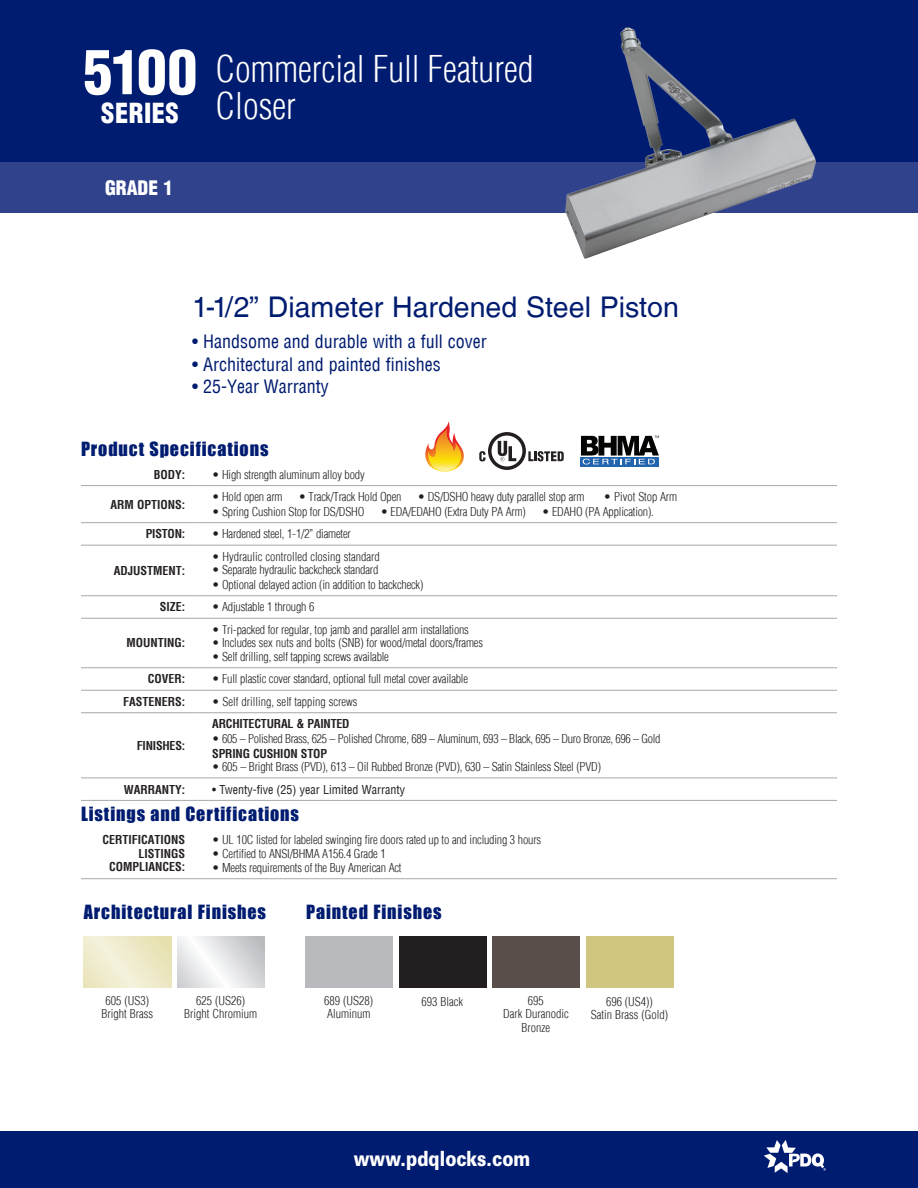
<style>
.page{position:relative;width:918px;height:1188px;background:#fff}
.page>*{position:absolute;margin:0;border:0;box-sizing:border-box;transform-origin:0 0}
.t1{font:900 condensed 60px "Helvetica LT";color:#fff}
.t2{font:300 condensed 36px/37px "Helvetica LT";color:#fff}
.t3{font:28.5px "Helvetica LT";color:#001c70}
.t4{font:900 condensed 27px "Helvetica LT";letter-spacing:.02em;color:#fff}
.t5{font:900 21px "Univers";color:#fff;scale:.8 1}
.t6{font:900 condensed 19.5px "Helvetica LT";color:#fff}
.t7{font:18px "Impact";letter-spacing:.05em;color:#001c70}
.t8{font:condensed 18px "Helvetica LT";color:#001c70}
.t9{font:300 condensed 12px/13.5px "Helvetica LT";letter-spacing:-.015em;color:#231f20;text-align:center}
.t10{font:700 condensed 12px/13.5px "Helvetica LT";color:#231f20;text-align:right}
.t11{font:condensed 12px "Helvetica LT";color:#231f20}
</style>
<div class="page">
<svg style="left:177px;top:936px;width:88px;height:51px"></svg>
<div style="left:399px;top:936px;width:87px;height:51px;background:#231f20"></div>
<div style="left:586px;top:936px;width:88px;height:51px;background:#d0c67f"></div>
<div style="left:305px;top:936px;width:87px;height:51px;background:#b8babd"></div>
<div style="left:492px;top:936px;width:87px;height:51px;background:#584f4a"></div>
<svg style="left:84px;top:936px;width:87px;height:51px;background:#eeeaca"></svg>
<div style="left:0;top:1132px;width:918px;height:56px;background:#001c70"></div>
<svg style="left:764px;top:1140px;width:62px;height:33px"></svg>
<div style="left:0;top:0;width:918px;height:162px;background:#001c70"></div>
<div style="left:0;top:162px;width:918px;height:51px;background:#31428c"></div>
<img style="left:565px;top:27px;width:251px;height:232px">
<svg style="left:81px;top:463px;width:756px;height:227px"></svg>
<svg style="left:81px;top:486px;width:756px;height:181px"></svg>
<svg style="left:81px;top:713px;width:756px;height:65px"></svg>
<hr style="left:81px;top:485px;width:118px;height:1px;background:#a8a9ad">
<hr style="left:199px;top:485px;width:638px;height:1px;background:#a8a9ad">
<hr style="left:81px;top:522px;width:118px;height:1px;background:#a8a9ad">
<hr style="left:199px;top:522px;width:638px;height:1px;background:#a8a9ad">
<hr style="left:81px;top:545px;width:118px;height:1px;background:#a8a9ad">
<hr style="left:199px;top:545px;width:638px;height:1px;background:#a8a9ad">
<hr style="left:81px;top:595px;width:118px;height:1px;background:#a8a9ad">
<hr style="left:199px;top:595px;width:638px;height:1px;background:#a8a9ad">
<hr style="left:81px;top:618px;width:118px;height:1px;background:#a8a9ad">
<hr style="left:199px;top:618px;width:638px;height:1px;background:#a8a9ad">
<hr style="left:81px;top:667px;width:118px;height:1px;background:#a8a9ad">
<hr style="left:199px;top:667px;width:638px;height:1px;background:#a8a9ad">
<hr style="left:81px;top:800px;width:118px;height:1px;background:#a8a9ad">
<hr style="left:199px;top:800px;width:638px;height:1px;background:#a8a9ad">
<hr style="left:81px;top:878px;width:118px;height:1px;background:#a8a9ad">
<hr style="left:199px;top:878px;width:638px;height:1px;background:#a8a9ad">
<hr style="left:81px;top:778px;width:118px;height:1px;background:#a8a9ad">
<hr style="left:199px;top:778px;width:638px;height:1px;background:#a8a9ad">
<hr style="left:81px;top:690px;width:118px;height:1px;background:#a8a9ad">
<hr style="left:199px;top:690px;width:638px;height:1px;background:#a8a9ad">
<hr style="left:81px;top:712px;width:118px;height:1px;background:#a8a9ad">
<hr style="left:199px;top:712px;width:638px;height:1px;background:#a8a9ad">
<svg style="left:581px;top:464px;width:78px;height:3px"></svg>
<svg style="left:581px;top:436px;width:78px;height:28px"></svg>
<svg style="left:479px;top:432px;width:85px;height:38px"></svg>
<svg style="left:425px;top:421px;width:42px;height:51px"></svg>
<p class="t1" style="left:83px;top:34px;width:116px">5100</p>
<p class="t4" style="left:101px;top:96px;width:79px">SERIES</p>
<p class="t2" style="left:216px;top:50px;width:320px">Commercial Full Featured<br>Closer</p>
<p class="t6" style="left:105px;top:176px;width:70px">GRADE 1</p>
<p class="t3" style="left:192px;top:290px;width:488px">1-1/2” Diameter Hardened Steel Piston</p>
<p class="t8" style="left:192px;top:331px;width:296px">• Handsome and durable with a full cover</p>
<p class="t8" style="left:192px;top:353px;width:250px">• Architectural and painted finishes</p>
<p class="t8" style="left:192px;top:376px;width:138px">• 25-Year Warranty</p>
<p class="t7" style="left:81px;top:435px;width:189px">Product Specifications</p>
<p class="t10" style="left:154px;top:468px;width:33px">BODY:</p>
<p class="t9" style="left:212px;top:468px;width:154px">• High strength aluminum alloy body</p>
<p class="t10" style="left:111px;top:497px;width:76px">ARM OPTIONS:</p>
<p class="t9" style="left:212px;top:490px;width:72px">• Hold open arm</p>
<p class="t9" style="left:299px;top:490px;width:104px">• Track/Track Hold Open</p>
<p class="t9" style="left:418px;top:490px;width:168px">• DS/DSHO heavy duty parallel stop arm</p>
<p class="t9" style="left:604px;top:490px;width:75px">• Pivot Stop Arm</p>
<p class="t9" style="left:212px;top:505px;width:154px">• Spring Cushion Stop for DS/DSHO</p>
<p class="t9" style="left:381px;top:505px;width:147px">• EDA/EDAHO (Extra Duty PA Arm)</p>
<p class="t9" style="left:542px;top:505px;width:113px">• EDAHO (PA Application).</p>
<p class="t10" style="left:146px;top:527px;width:41px">PISTON:</p>
<p class="t9" style="left:212px;top:527px;width:140px">• Hardened steel, 1-1/2” diameter</p>
<p class="t10" style="left:114px;top:564px;width:73px">ADJUSTMENT:</p>
<p class="t9" style="left:212px;top:550px;width:169px">• Hydraulic controlled closing standard</p>
<p class="t9" style="left:212px;top:563px;width:168px">• Separate hydraulic backcheck standard</p>
<p class="t9" style="left:212px;top:578px;width:213px">• Optional delayed action (in addition to backcheck)</p>
<p class="t10" style="left:160px;top:600px;width:27px">SIZE:</p>
<p class="t9" style="left:212px;top:600px;width:104px">• Adjustable 1 through 6</p>
<p class="t10" style="left:127px;top:636px;width:60px">MOUNTING:</p>
<p class="t9" style="left:212px;top:623px;width:258px">• Tri-packed for regular, top jamb and parallel arm installations</p>
<p class="t9" style="left:212px;top:636px;width:272px">• Includes sex nuts and bolts (SNB) for wood/metal doors/frames</p>
<p class="t9" style="left:212px;top:650px;width:178px">• Self drilling, self tapping screws available</p>
<p class="t10" style="left:148px;top:672px;width:39px">COVER:</p>
<p class="t9" style="left:212px;top:672px;width:257px">• Full plastic cover standard, optional full metal cover available</p>
<p class="t10" style="left:123px;top:695px;width:64px">FASTENERS:</p>
<p class="t9" style="left:212px;top:695px;width:147px">• Self drilling, self tapping screws</p>
<p class="t10" style="left:137px;top:739px;width:50px">FINISHES:</p>
<p class="t10" style="left:212px;top:717px;width:139px">ARCHITECTURAL &amp; PAINTED</p>
<p class="t9" style="left:212px;top:732px;width:450px">• 605 – Polished Brass, 625 – Polished Chrome, 689 – Aluminum, 693 – Black, 695 – Duro Bronze, 696 – Gold</p>
<p class="t10" style="left:212px;top:746px;width:116px">SPRING CUSHION STOP</p>
<p class="t9" style="left:212px;top:760px;width:390px">• 605 – Bright Brass (PVD), 613 – Oil Rubbed Bronze (PVD), 630 – Satin Stainless Steel (PVD)</p>
<p class="t10" style="left:124px;top:782px;width:63px">WARRANTY:</p>
<p class="t11" style="left:212px;top:782px;width:194px">• Twenty-five (25) year Limited Warranty</p>
<p class="t7" style="left:81px;top:800px;width:220px">Listings and Certifications</p>
<p class="t10" style="left:103px;top:833px;width:84px">CERTIFICATIONS<br>LISTINGS<br>COMPLIANCES:</p>
<p class="t9" style="left:212px;top:833px;width:330px">• UL 10C listed for labeled swinging fire doors rated up to and including 3 hours</p>
<p class="t9" style="left:212px;top:847px;width:175px">• Certified to ANSI/BHMA A156.4 Grade 1</p>
<p class="t9" style="left:212px;top:861px;width:191px">• Meets requirements of the Buy American Act</p>
<p class="t7" style="left:84px;top:898px;width:184px">Architectural Finishes</p>
<p class="t7" style="left:306px;top:898px;width:137px">Painted Finishes</p>
<p class="t9" style="left:106px;top:994px;width:45px">605 (US3)</p>
<p class="t9" style="left:102px;top:1007px;width:53px">Bright Brass</p>
<p class="t9" style="left:184px;top:994px;width:74px">625 (US26)<br>Bright Chromium</p>
<p class="t9" style="left:324px;top:994px;width:50px;text-align:left">689 (US28)<br>Aluminum</p>
<p class="t9" style="left:503px;top:994px;width:67px">695<br>Dark Duranodic<br>Bronze</p>
<p class="t9" style="left:422px;top:994px;width:43px">693 Black</p>
<p class="t9" style="left:591px;top:994px;width:79px">696 (US4))<br>Satin Brass (Gold)</p>
<p class="t5" style="left:354px;top:1145px;width:222px">www.pdqlocks.com</p>
</div>
